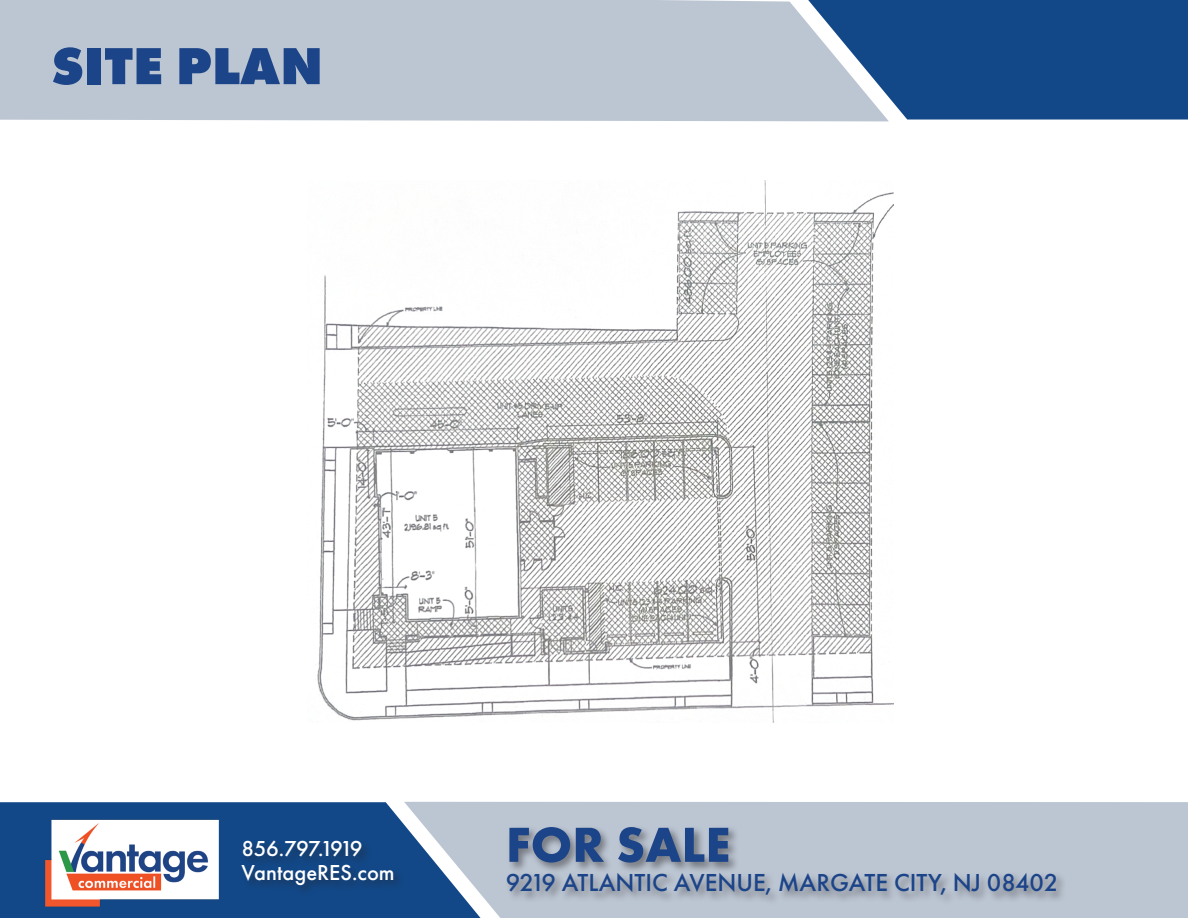
<style>
.page{position:relative;width:1188px;height:918px;background:#fff}
.page>*{position:absolute;margin:0;border:0;box-sizing:border-box;transform-origin:0 0}
.t1{font:800 54px "Futura PT";color:#1c4489}
.t2{font:700 51px "Futura PT";color:#1c4489}
.t3{font:500 25.5px "Futura PT";color:#1c4489}
.t4{font:500 22.5px "Futura PT";color:#fff}
.t5{font:500 22.5px "Futura PT";letter-spacing:-.035em;color:#fff}
</style>
<div class="page">
<div style="left:0;top:0;width:889px;height:121px;background:#bcc6d3"></div>
<svg style="left:808px;top:0;width:380px;height:120px;background:#2c5b94"></svg>
<div style="left:485px;top:802px;width:703px;height:116px;background:#bcc6d3"></div>
<svg style="left:0;top:802px;width:485px;height:116px;background:#3a669a"></svg>
<div style="left:505px;top:871px;width:562px;height:35px;background:#231f20;opacity:.48"></div>
<div style="left:507px;top:825px;width:233px;height:49px;background:#231f20;opacity:.48"></div>
<img style="left:40px;top:815px;width:182px;height:95px">
<div style="left:240px;top:839px;width:165px;height:58px;background:#231f20;opacity:.48"></div>
<img style="left:315px;top:180px;width:578px;height:543px">
<p class="t1" style="left:51px;top:32px;width:274px">SITE PLAN</p>
<p class="t5" style="left:242px;top:835px;width:123px">856.797.1919</p>
<p class="t4" style="left:242px;top:859px;width:155px">VantageRES.com</p>
<h2 class="t2" style="left:506px;top:812px;width:226px">FOR SALE</h2>
<p class="t3" style="left:506px;top:867px;width:554px">9219 ATLANTIC AVENUE, MARGATE CITY, NJ 08402</p>
</div>
